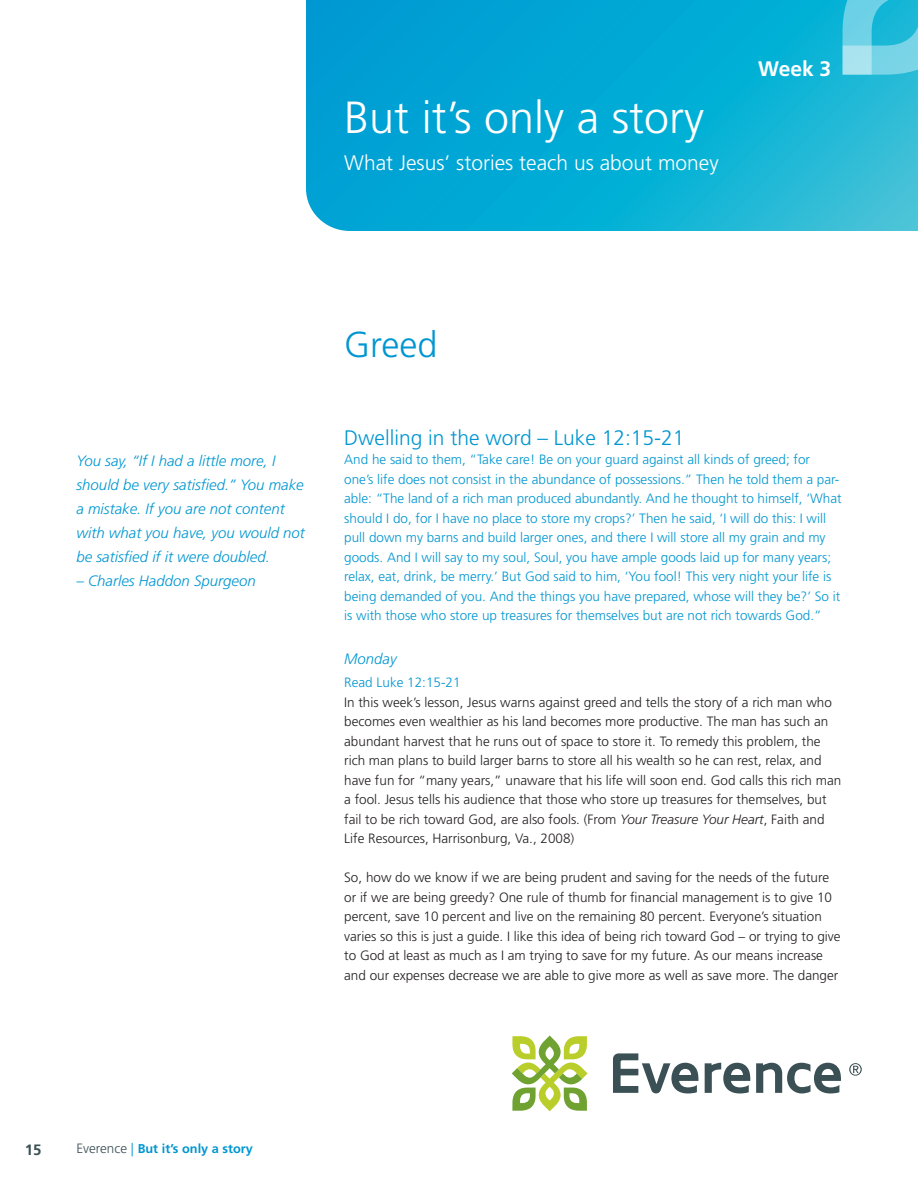
<style>
.page{position:relative;width:918px;height:1188px;background:#fff}
.page>*{position:absolute;margin:0;border:0;box-sizing:border-box;transform-origin:0 0}
.t1{font:300 45px "Frutiger LT Std";color:#fff}
.t2{font:300 36px "Frutiger LT Std";color:#0096d1}
.t3{font:300 21px "Frutiger LT Std";color:#fff}
.t4{font:300 21px "Frutiger LT Std";color:#0096d1}
.t5{font:700 21px "Frutiger LT Std";color:#fff}
.t6{font:italic 300 15px/24px "Frutiger LT Std";color:#0096d1}
.t7{font:700 15px "Frutiger LT Std";color:#3b5055}
.t8{font:300 13.5px/19.5px "Frutiger LT Std";color:#231f20}
.t9{font:300 13.5px/19.5px "Frutiger LT Std";color:#0096d1}
.t10{font:700 12.75px "Frutiger LT Std";color:#0096d1}
.s1{font-style:italic}
.s2{font-weight:300;font-size:13.5px;color:#3b5055}
.s3{font-weight:300;font-size:13.5px}
</style>
<div class="page">
<svg style="left:306px;top:0;width:612px;height:231px;background:#0aacd5"></svg>
<svg style="left:843px;top:0;width:75px;height:75px;background:#5bcbe1"></svg>
<svg style="left:756px;top:1063px;width:85px;height:30px"></svg>
<svg style="left:705px;top:1063px;width:45px;height:30px"></svg>
<svg style="left:613px;top:1053px;width:86px;height:40px"></svg>
<svg style="left:512px;top:1036px;width:76px;height:75px"></svg>
<svg style="left:849px;top:1063px;width:13px;height:13px"></svg>
<h1 class="t1" style="left:344px;top:92px;width:362px">But it’s only a story</h1>
<h3 class="t3" style="left:344px;top:151px;width:376px">What Jesus’ stories teach us about money</h3>
<h3 class="t5" style="left:758px;top:56px;width:75px">Week 3</h3>
<p class="t6" style="left:76px;top:449px;width:230px">You say, “If I had a little more, I should be very satisfied.” You make a mistake. If you are not content with what you have, you would not be satisfied if it were doubled.</p>
<p class="t6" style="left:76px;top:569px;width:181px">– Charles Haddon Spurgeon</p>
<h2 class="t2" style="left:344px;top:324px;width:95px">Greed</h2>
<h3 class="t4" style="left:344px;top:426px;width:342px">Dwelling in the word – Luke 12:15-21</h3>
<p class="t9" style="left:344px;top:450px;width:499px">And he said to them, “Take care! Be on your guard against all kinds of greed; for one’s life does not consist in the abundance of possessions.” Then he told them a par&shy;able: “The land of a rich man produced abundantly. And he thought to himself, ‘What should I do, for I have no place to store my crops?’ Then he said, ‘I will do this: I will pull down my barns and build larger ones, and there I will store all my grain and my goods. And I will say to my soul, Soul, you have ample goods laid up for many years; relax, eat, drink, be merry.’ But God said to him, ‘You fool! This very night your life is being demanded of you. And the things you have prepared, whose will they be?’ So it is with those who store up treasures for themselves but are not rich towards God.”</p>
<p class="t6" style="left:344px;top:647px;width:54px">Monday</p>
<p class="t9" style="left:344px;top:673px;width:118px">Read Luke 12:15-21</p>
<p class="t8" style="left:344px;top:693px;width:499px">In this week’s lesson, Jesus warns against greed and tells the story of a rich man who becomes even wealthier as his land becomes more productive. The man has such an abundant harvest that he runs out of space to store it. To remedy this problem, the rich man plans to build larger barns to store all his wealth so he can rest, relax, and have fun for “many years,” unaware that his life will soon end. God calls this rich man a fool. Jesus tells his audience that those who store up treasures for themselves, but fail to be rich toward God, are also fools. (From <span class="s1">Your Treasure Your Heart</span>, Faith and Life Resources, Harrisonburg, Va., 2008)</p>
<p class="t8" style="left:344px;top:868px;width:498px">So, how do we know if we are being prudent and saving for the needs of the future or if we are being greedy? One rule of thumb for financial management is to give 10 percent, save 10 percent and live on the remaining 80 percent. Everyone’s situation varies so this is just a guide. I like this idea of being rich toward God – or trying to give to God at least as much as I am trying to save for my future. As our means increase and our expenses decrease we are able to give more as well as save more. The danger</p>
<p class="t7" style="left:25px;top:1141px;width:18px">15</p>
<p class="t10" style="left:76px;top:1142px;width:178px"><span class="s2">Everence</span> <span class="s3">|</span> But it’s only a story</p>
</div>
